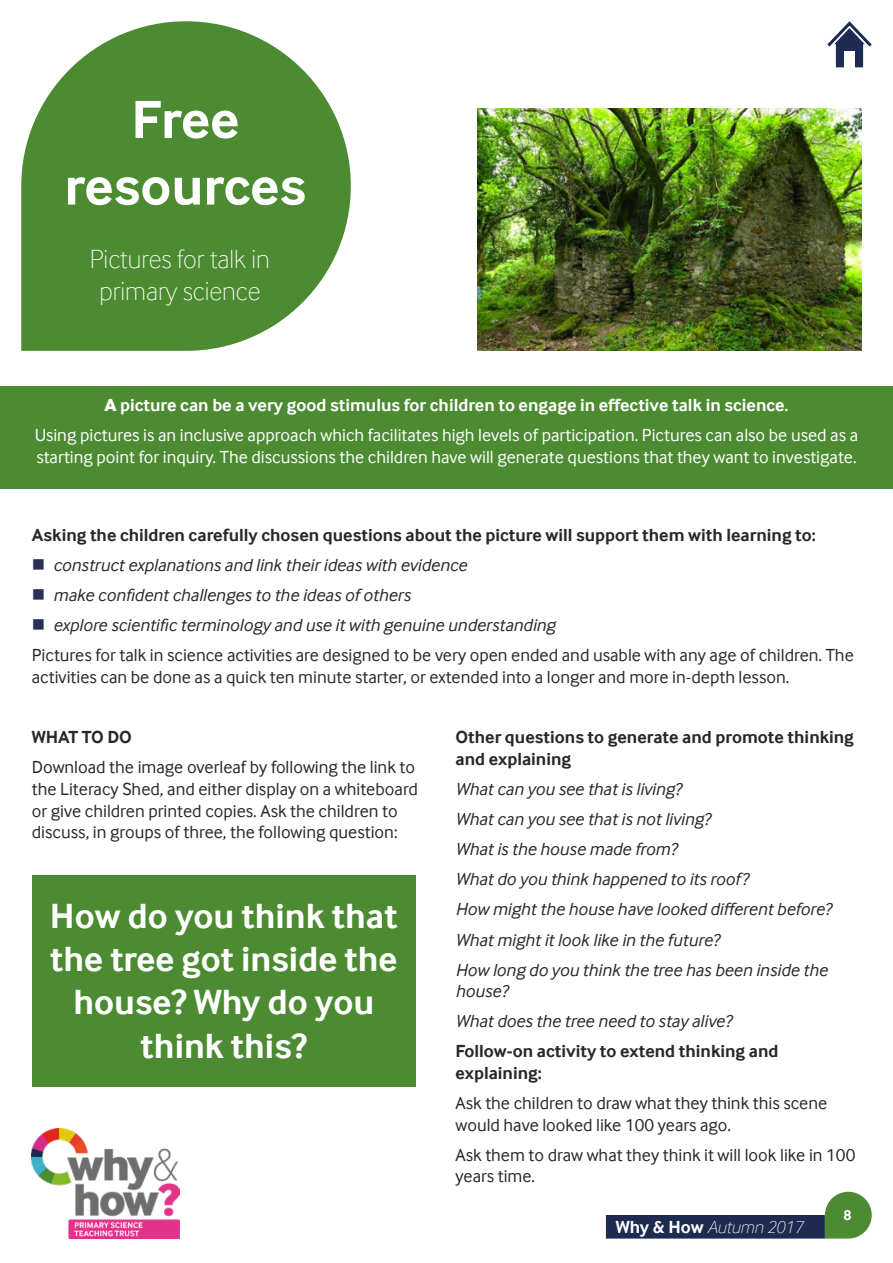
<style>
.page{position:relative;width:893px;height:1263px;background:#fff}
.page>*{position:absolute;margin:0;border:0;box-sizing:border-box;transform-origin:0 0}
.t1{font:700 55.5px/66.6px "Inter Face";color:#fff;text-align:center}
.t2{font:700 36px/43.2px "Inter Face";color:#fff;text-align:center}
.t3{font:100 27px/32.4px "Inter Face";color:#fff;text-align:center}
.t4{font:18px/21.6px "Inter Face";color:#282827}
.t5{font:italic 18px/30.2px "Inter Face";color:#282827}
.t6{font:18px/30.2px "Inter Face";color:#fff;text-align:center}
.t7{font:700 18px/21.6px "Inter Face";color:#282827}
.t8{font:italic 100 18px "Inter Face";color:#fff}
.t9{font:700 15px "Inter Face";color:#fff}
.s1{font-weight:800}
.s2{font-weight:700}
.s3{font-weight:700;font-style:normal}
</style>
<div class="page">
<svg style="left:827px;top:21px;width:45px;height:29px"></svg>
<div style="left:836px;top:44px;width:27px;height:23px;background:#1e2b51"></div>
<div style="left:844px;top:52px;width:11px;height:20px;background:#fff"></div>
<div style="left:607px;top:1216px;width:217px;height:22px;background:#1e2b51"></div>
<div style="left:606px;top:1215px;width:219px;height:23px;border:2px solid #1e2b51"></div>
<svg style="left:825px;top:1192px;width:47px;height:46px;background:#689d52"></svg>
<svg style="left:21px;top:21px;width:330px;height:330px;fill:#4c8b32"></svg>
<div style="left:0;top:386px;width:893px;height:103px;background:#4c8b32"></div>
<div style="left:32px;top:875px;width:384px;height:211px;background:#4c8b32"></div>
<img style="left:477px;top:108px;width:384px;height:243px">
<img style="left:32px;top:1128px;width:147px;height:110px">
<h1 class="t1" style="left:64px;top:86px;width:243px">Free resources</h1>
<h3 class="t3" style="left:90px;top:243px;width:181px">Pictures for talk in primary science</h3>
<p class="t6" style="left:35px;top:390px;width:825px"><span class="s1">A</span> <span class="s2">picture can be a very good stimulus for children to engage in effective talk in science.<br></span>Using pictures is an inclusive approach which facilitates high levels of participation. Pictures can also be used as a</p>
<p class="t6" style="left:36px;top:442px;width:822px">starting point for inquiry. The discussions the children have will generate questions that they want to investigate.</p>
<p class="t7" style="left:32px;top:524px;width:785px">Asking the children carefully chosen questions about the picture will support them with learning to:</p>
<p class="t5" style="left:53px;top:550px;width:504px">construct explanations and link their ideas with evidence<br>make confident challenges to the ideas of others<br>explore scientific terminology and use it with genuine understanding</p>
<p class="t4" style="left:32px;top:644px;width:823px">Pictures for talk in science activities are designed to be very open ended and usable with any age of children. The activities can be done as a quick ten minute starter, or extended into a longer and more in-depth lesson.</p>
<p class="t7" style="left:32px;top:726px;width:102px">WHAT TO DO</p>
<p class="t4" style="left:32px;top:756px;width:388px">Download the image overleaf by following the link to the Literacy Shed, and either display on a whiteboard or give children printed copies. Ask the children to discuss, in groups of three, the following question:</p>
<h2 class="t2" style="left:50px;top:894px;width:349px">How do you think that the tree got inside the house? Why do you think this?</h2>
<p class="t7" style="left:455px;top:726px;width:400px">Other questions to generate and promote thinking and explaining</p>
<p class="t5" style="left:455px;top:774px;width:377px">What can you see that is living?<br>What can you see that is not living?<br>What is the house made from?<br>What do you think happened to its roof?<br>How might the house have looked different before?<br>What might it look like in the future?<br>How long do you think the tree has been inside the</p>
<p class="t5" style="left:455px;top:976px;width:277px">house?<br>What does the tree need to stay alive?</p>
<p class="t7" style="left:455px;top:1040px;width:324px">Follow-on activity to extend thinking and explaining:</p>
<p class="t4" style="left:455px;top:1092px;width:373px">Ask the children to draw what they think this scene would have looked like 100 years ago.</p>
<p class="t4" style="left:455px;top:1144px;width:401px">Ask them to draw what they think it will look like in 100 years time.</p>
<p class="t8" style="left:616px;top:1217px;width:188px"><span class="s3">Why &amp; How</span> Autumn 2017</p>
<p class="t9" style="left:844px;top:1206px;width:10px">8</p>
</div>
